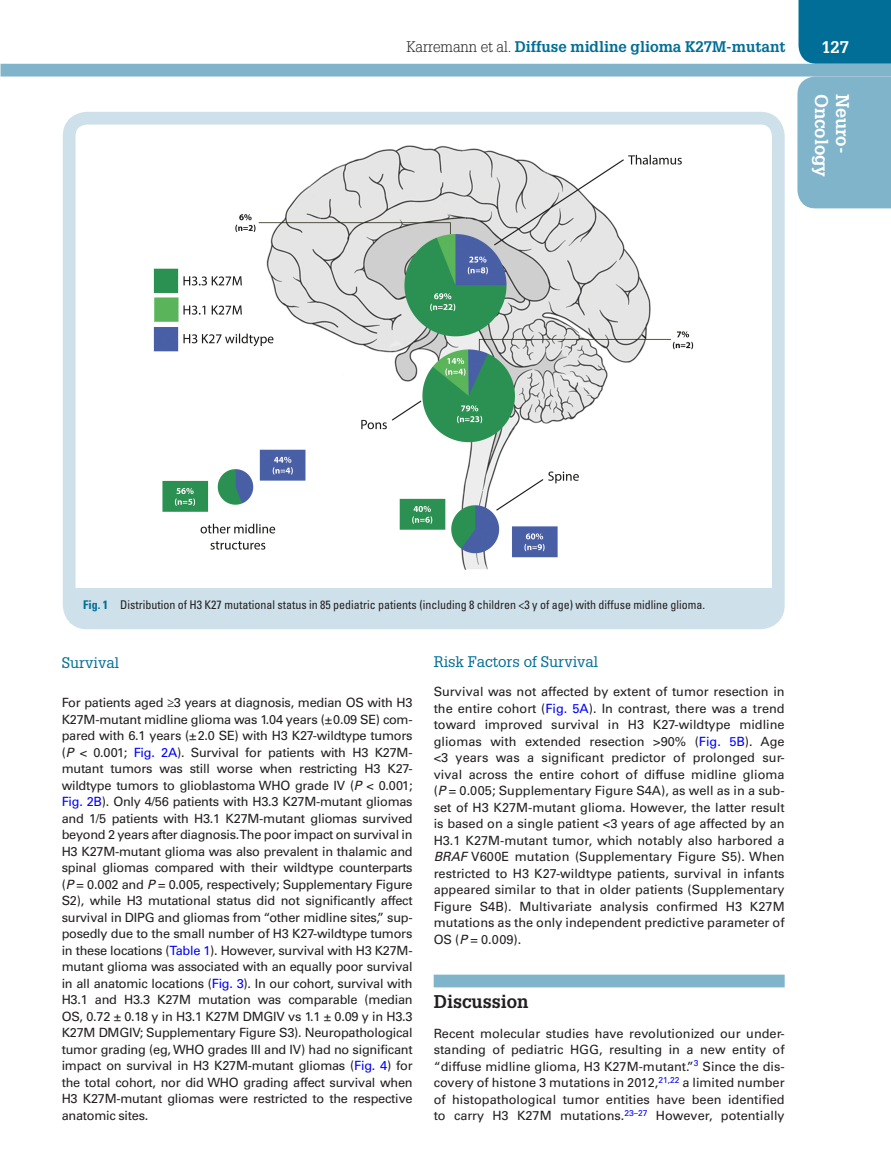
<style>
.page{position:relative;width:891px;height:1175px;background:#fff}
.page>*{position:absolute;margin:0;border:0;box-sizing:border-box;transform-origin:0 0}
.t1{font:700 18px "Glypha LT Std";color:#fff}
.t2{font:700 18px "Glypha LT Std";color:#231f20}
.t3{font:700 16.5px "Glypha LT Std";color:#fff}
.t4{font:700 15px "Glypha LT Std";color:#006e96}
.t5{font:15px "Glypha LT Std";color:#006e96}
.t6{font:12.75px/16.5px "Univers LT Std";color:#231f20;text-align:justify}
.t7{font:condensed 12px "Univers LT Std";color:#231f20}
.s1{font-weight:300;color:#231f20}
.s2{font-weight:700;color:#006e96}
.s3{font-style:italic}
.s4{color:#00f}
</style>
<div class="page">
<div style="left:799px;top:0;width:92px;height:64px;background:#006e96"></div>
<div style="left:1px;top:64px;width:890px;height:12px;background:#7fb4ca"></div>
<div style="left:797px;top:76px;width:94px;height:132px;background:#7fb4ca"></div>
<div style="left:434px;top:974px;width:351px;height:13px;background:#7fb4ca"></div>
<div style="left:74px;top:588px;width:699px;height:34px;background:#cee0ea"></div>
<img style="left:153px;top:145px;width:541px;height:425px">
<div style="left:63px;top:112px;width:722px;height:517px;border:13px solid #cee0ea;border-radius:18px"></div>
<p class="t4" style="left:406px;top:37px;width:381px"><span class="s1">Karremann et al.</span> Diffuse midline glioma K27M-mutant</p>
<p class="t3" style="left:821px;top:37px;width:29px">127</p>
<h1 class="t1" style="left:833px;top:94px;width:85px;rotate:90deg">Oncology</h1>
<h1 class="t1" style="left:854px;top:94px;width:61px;rotate:90deg">Neuro-</h1>
<p class="t7" style="left:83px;top:597px;width:624px"><span class="s2">Fig. 1</span> Distribution of H3 K27 mutational status in 85 pediatric patients (including 8 children &lt;3 y of age) with diffuse midline glioma.</p>
<p class="t5" style="left:62px;top:653px;width:59px">Survival</p>
<p class="t6" style="left:62px;top:694px;width:353px">For patients aged ≥3 years at diagnosis, median OS with H3<br>K27M-mutant midline glioma was 1.04 years (±0.09 SE) com&shy;pared with 6.1 years (±2.0 SE) with H3 K27-wildtype tumors (<span class="s3">P</span> &lt; 0.001; <span class="s4">Fig. 2A</span>). Survival for patients with H3 K27M&shy;mutant tumors was still worse when restricting H3 K27- wildtype tumors to glioblastoma WHO grade IV (<span class="s3">P</span> &lt; 0.001; <span class="s4">Fig. 2B</span>). Only 4/56 patients with H3.3 K27M-mutant gliomas and 1/5 patients with H3.1 K27M-mutant gliomas survived beyond 2 years after diagnosis. The poor impact on survival in H3 K27M-mutant glioma was also prevalent in thalamic and spinal gliomas compared with their wildtype counterparts (<span class="s3">P</span> = 0.002 and <span class="s3">P</span> = 0.005, respectively; Supplementary Figure S2), while H3 mutational status did not significantly affect survival in DIPG and gliomas from “other midline sites,” sup&shy;posedly due to the small number of H3 K27-wildtype tumors in these locations (<span class="s4">Table 1</span>). However, survival with H3 K27M&shy;mutant glioma was associated with an equally poor survival in all anatomic locations (<span class="s4">Fig. 3</span>). In our cohort, survival with H3.1 and H3.3 K27M mutation was comparable (median OS, 0.72 ± 0.18 y in H3.1 K27M DMGIV vs 1.1 ± 0.09 y in H3.3<br>K27M DMGIV; Supplementary Figure S3). Neuropathological tumor grading (eg, WHO grades III and IV) had no significant impact on survival in H3 K27M-mutant gliomas (<span class="s4">Fig. 4</span>) for the total cohort, nor did WHO grading affect survival when H3 K27M-mutant gliomas were restricted to the respective anatomic sites.</p>
<p class="t5" style="left:434px;top:652px;width:166px">Risk Factors of Survival</p>
<p class="t6" style="left:434px;top:683px;width:353px">Survival was not affected by extent of tumor resection in the entire cohort (<span class="s4">Fig. 5A</span>). In contrast, there was a trend toward improved survival in H3 K27-wildtype midline gliomas with extended resection &gt;90% (<span class="s4">Fig. 5B</span>). Age &lt;3 years was a significant predictor of prolonged sur&shy;vival across the entire cohort of diffuse midline glioma (<span class="s3">P</span> = 0.005; Supplementary Figure S4A), as well as in a sub&shy;set of H3 K27M-mutant glioma. However, the latter result is based on a single patient &lt;3 years of age affected by an H3.1 K27M-mutant tumor, which notably also harbored a <span class="s3">BRAF</span> V600E mutation (Supplementary Figure S5). When restricted to H3 K27-wildtype patients, survival in infants appeared similar to that in older patients (Supplementary Figure S4B). Multivariate analysis confirmed H3 K27M mutations as the only independent predictive parameter of OS (<span class="s3">P</span> = 0.009).</p>
<h1 class="t2" style="left:434px;top:990px;width:96px">Discussion</h1>
<p class="t6" style="left:434px;top:1025px;width:353px">Recent molecular studies have revolutionized our under&shy;standing of pediatric HGG, resulting in a new entity of “diffuse midline glioma, H3 K27M-mutant.”<sup>3</sup> Since the dis&shy;covery of histone 3 mutations in 2012,<sup>21</sup><sup>,</sup><sup>22</sup> a limited number of histopathological tumor entities have been identified to carry H3 K27M mutations.<sup>23–27</sup> However, potentially</p>
</div>
